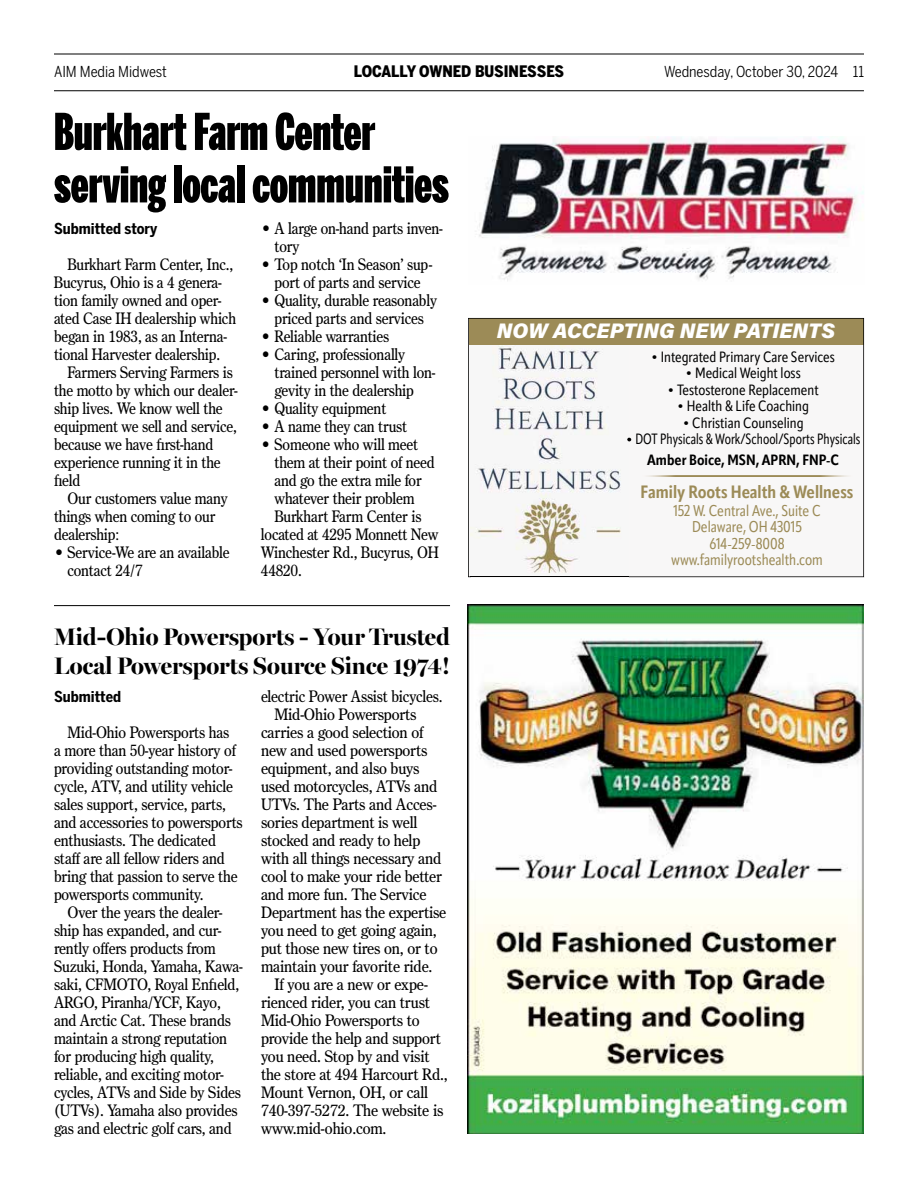
<style>
.page{position:relative;width:918px;height:1188px;background:#fff}
.page>*{position:absolute;margin:0;border:0;box-sizing:border-box;transform-origin:0 0}
.t1{font:900 50.25px/52.5px "Benton Sans Extra Comp";letter-spacing:-.005em;color:#000}
.t2{font:700 24px/28.8px "Miller Banner";color:#000}
.t3{font:21px "Acumin Variable Concept";letter-spacing:.005em;color:#fff}
.t4{font:700 17.7px "Apparat Cond";color:#9c8b57}
.t5{font:15.75px/18px "Bureau Roman One";letter-spacing:-.01em;color:#000}
.t6{font:15.75px/18px "Bureau Roman One";letter-spacing:-.01em;color:#000;scale:.96 1}
.t7{font:900 15.75px "Benton Sans Cond";color:#000}
.t8{font:15.6px/16.5px "Apparat Cond";color:#9c8b57;text-align:center}
.t9{font:15px "Benton Sans Cond";color:#000}
.t10{font:700 15px "Benton Sans Cond";color:#000}
.t11{font:14.85px/16.5px "Apparat Cond";color:#000}
.t12{font:700 14.85px "Apparat Cond";color:#000}
</style>
<div class="page">
<hr style="left:54px;top:54px;width:810px;height:1px;background:#000">
<hr style="left:54px;top:90px;width:810px;height:1px;background:#000">
<hr style="left:54px;top:605px;width:396px;height:1px;background:#000">
<img style="left:479px;top:136px;width:385px;height:145px">
<img style="left:468px;top:605px;width:396px;height:529px">
<svg style="left:468px;top:345px;width:396px;height:232px"></svg>
<hr style="left:471px;top:576px;width:158px;height:1px;background:#000">
<div style="left:468px;top:318px;width:396px;height:27px;background:#9c8b57"></div>
<img style="left:641px;top:475px;width:213px;height:2px">
<p class="t9" style="left:54px;top:62px;width:114px">AIM Media Midwest</p>
<p class="t7" style="left:354px;top:62px;width:212px">LOCALLY OWNED BUSINESSES</p>
<p class="t9" style="left:664px;top:62px;width:201px">Wednesday, October 30, 2024 11</p>
<h1 class="t1" style="left:54px;top:105px;width:397px">Burkhart Farm Center serving local communities</h1>
<p class="t10" style="left:54px;top:219px;width:105px">Submitted story</p>
<p class="t6" style="left:54px;top:255px;width:191px;text-indent:14px">Burkhart Farm Center, Inc.,<br>Bucyrus, Ohio is a 4 genera&shy;tion family owned and oper&shy;ated Case IH dealership which began in 1983, as an Interna&shy;tional Harvester dealership.</p>
<p class="t6" style="left:54px;top:363px;width:193px;text-indent:14px">Farmers Serving Farmers is the motto by which our dealer&shy;ship lives. We know well the equipment we sell and service, because we have first-hand experience running it in the field</p>
<p class="t6" style="left:54px;top:489px;width:183px;text-indent:14px">Our customers value many things when coming to our dealership:</p>
<p class="t6" style="left:68px;top:543px;width:170px;text-indent:-14px">• Service-We are an available contact 24/7</p>
<p class="t6" style="left:274px;top:219px;width:177px;text-indent:-13px">• A large on-hand parts inven&shy;tory</p>
<p class="t6" style="left:261px;top:255px;width:180px;text-align:center">• Top notch ‘In Season’ sup&shy;port of parts and service</p>
<p class="t6" style="left:261px;top:291px;width:185px;text-align:center">• Quality, durable reasonably priced parts and services</p>
<p class="t6" style="left:261px;top:327px;width:135px">• Reliable warranties</p>
<p class="t6" style="left:274px;top:345px;width:169px;text-indent:-14px">• Caring, professionally trained personnel with lon&shy;gevity in the dealership</p>
<p class="t6" style="left:261px;top:399px;width:132px">• Quality equipment</p>
<p class="t6" style="left:261px;top:417px;width:154px">• A name they can trust</p>
<p class="t6" style="left:261px;top:435px;width:165px">• Someone who will meet</p>
<p class="t6" style="left:274px;top:453px;width:168px">them at their point of need</p>
<p class="t6" style="left:274px;top:471px;width:155px">and go the extra mile for</p>
<p class="t6" style="left:274px;top:489px;width:148px">whatever their problem</p>
<p class="t6" style="left:274px;top:507px;width:155px">Burkhart Farm Center is</p>
<p class="t6" style="left:261px;top:525px;width:186px">located at 4295 Monnett New</p>
<p class="t6" style="left:261px;top:543px;width:187px">Winchester Rd., Bucyrus, OH</p>
<p class="t6" style="left:261px;top:561px;width:44px">44820.</p>
<h2 class="t2" style="left:54px;top:622px;width:397px">Mid-Ohio Powersports - Your Trusted<br>Local Powersports Source Since 1974!</h2>
<p class="t10" style="left:54px;top:687px;width:69px">Submitted</p>
<p class="t5" style="left:54px;top:723px;width:190px;text-indent:14px">Mid-Ohio Powersports has<br>a more than 50-year history of providing outstanding motor&shy;cycle, ATV, and utility vehicle sales support, service, parts, and accessories to powersports enthusiasts. The dedicated staff are all fellow riders and bring that passion to serve the powersports community.</p>
<p class="t5" style="left:54px;top:903px;width:190px;text-indent:14px">Over the years the dealer&shy;ship has expanded, and cur&shy;rently offers products from<br>Suzuki, Honda, Yamaha, Kawa&shy;saki, CFMOTO, Royal Enfield,<br>ARGO, Piranha/YCF, Kayo, and Arctic Cat. These brands maintain a strong reputation for producing high quality, reliable, and exciting motor&shy;cycles, ATVs and Side by Sides (UTVs). Yamaha also provides gas and electric golf cars, and</p>
<p class="t5" style="left:261px;top:687px;width:183px">electric Power Assist bicycles.</p>
<p class="t5" style="left:275px;top:705px;width:144px">Mid-Ohio Powersports</p>
<p class="t5" style="left:261px;top:723px;width:164px">carries a good selection of</p>
<p class="t5" style="left:261px;top:741px;width:168px">new and used powersports</p>
<p class="t5" style="left:261px;top:759px;width:160px">equipment, and also buys</p>
<p class="t5" style="left:261px;top:777px;width:178px">used motorcycles, ATVs and</p>
<p class="t5" style="left:261px;top:795px;width:177px">UTVs. The Parts and Acces-</p>
<p class="t5" style="left:261px;top:813px;width:158px">sories department is well</p>
<p class="t5" style="left:261px;top:831px;width:161px">stocked and ready to help</p>
<p class="t5" style="left:261px;top:849px;width:182px">with all things necessary and</p>
<p class="t5" style="left:261px;top:867px;width:183px">cool to make your ride better</p>
<p class="t5" style="left:261px;top:885px;width:167px">and more fun. The Service</p>
<p class="t5" style="left:261px;top:903px;width:187px">Department has the expertise</p>
<p class="t5" style="left:261px;top:921px;width:177px">you need to get going again,</p>
<p class="t5" style="left:261px;top:939px;width:178px">put those new tires on, or to</p>
<p class="t5" style="left:261px;top:957px;width:173px">maintain your favorite ride.</p>
<p class="t5" style="left:275px;top:975px;width:155px">If you are a new or expe-</p>
<p class="t5" style="left:261px;top:993px;width:170px">rienced rider, you can trust</p>
<p class="t5" style="left:261px;top:1011px;width:160px">Mid-Ohio Powersports to</p>
<p class="t5" style="left:261px;top:1029px;width:181px">provide the help and support</p>
<p class="t5" style="left:261px;top:1047px;width:170px">you need. Stop by and visit</p>
<p class="t5" style="left:261px;top:1065px;width:188px">the store at 494 Harcourt Rd.,</p>
<p class="t5" style="left:261px;top:1083px;width:169px">Mount Vernon, OH, or call</p>
<p class="t5" style="left:261px;top:1101px;width:184px">740-397-5272. The website is</p>
<p class="t5" style="left:261px;top:1119px;width:127px">www.mid-ohio.com.</p>
<h3 class="t3" style="left:497px;top:316px;width:340px">NOW ACCEPTING NEW PATIENTS</h3>
<p class="t11" style="left:651px;top:349px;width:185px">• Integrated Primary Care Services</p>
<p class="t11" style="left:686px;top:365px;width:117px">• Medical Weight loss</p>
<p class="t11" style="left:668px;top:382px;width:153px">• Testosterone Replacement</p>
<p class="t11" style="left:677px;top:398px;width:133px">• Health &amp; Life Coaching</p>
<p class="t11" style="left:635px;top:415px;width:227px;text-indent:47px">• Christian Counseling<br>DOT Physicals &amp; Work/School/Sports Physicals</p>
<p class="t12" style="left:647px;top:451px;width:193px">Amber Boice, MSN, APRN, FNP-C</p>
<p class="t4" style="left:641px;top:481px;width:214px">Family Roots Health &amp; Wellness</p>
<p class="t8" style="left:671px;top:502px;width:153px">152 W. Central Ave., Suite C<br>Delaware, OH 43015<br>614-259-8008 www.familyrootshealth.com</p>
</div>
